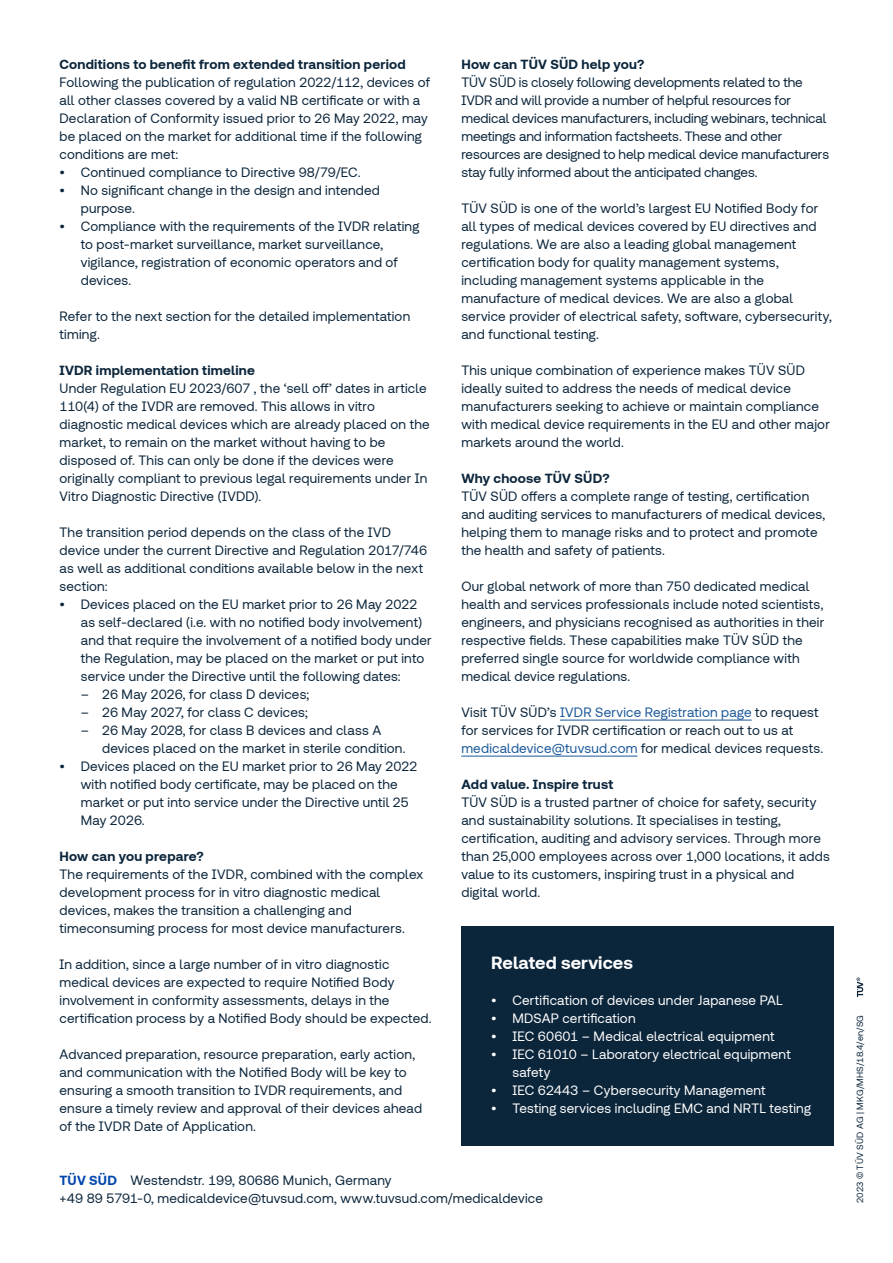
<style>
.page{position:relative;width:893px;height:1263px;background:#fff}
.page>*{position:absolute;margin:0;border:0;box-sizing:border-box;transform-origin:0 0}
.t1{font:700 18px "TUVSUD Pro";letter-spacing:.005em;color:#fff}
.t2{font:13.5px/18px "TUVSUD Pro";letter-spacing:.015em;color:#0b253b}
.t3{font:13.5px/18px "TUVSUD Pro";letter-spacing:-.005em;color:#0b253b}
.t4{font:13.5px/18px "TUVSUD Pro";letter-spacing:.015em;color:#fff}
.t5{font:700 13.5px "TUVSUD Pro";letter-spacing:.015em;color:#0b253b}
.t6{font:9px "TUVSUD Pro";letter-spacing:.025em;color:#0b253b}
.s1{color:#1b5899}
.s2{font-weight:700;color:#0046ad}
</style>
<div class="page">
<hr style="left:560px;top:720px;width:192px;height:1px;background:#1b5899">
<hr style="left:461px;top:756px;width:176px;height:1px;background:#1b5899">
<div style="left:461px;top:927px;width:372px;height:219px;background:#0b253b"></div>
<svg style="left:857px;top:977px;width:6px;height:20px"></svg>
<p class="t5" style="left:60px;top:57px;width:348px">Conditions to benefit from extended transition period</p>
<p class="t2" style="left:60px;top:74px;width:372px">Following the publication of regulation 2022/112, devices of all other classes covered by a valid NB certificate or with a Declaration of Conformity issued prior to 26 May 2022, may be placed on the market for additional time if the following conditions are met:</p>
<p class="t2" style="left:60px;top:164px;width:303px">• Continued compliance to Directive 98/79/EC.</p>
<p class="t2" style="left:81px;top:182px;width:301px;text-indent:-21px">• No significant change in the design and intended purpose.</p>
<p class="t2" style="left:81px;top:218px;width:340px;text-indent:-21px">• Compliance with the requirements of the IVDR relating to post-market surveillance, market surveillance, vigilance, registration of economic operators and of devices.</p>
<p class="t2" style="left:60px;top:308px;width:352px">Refer to the next section for the detailed implementation timing.</p>
<p class="t5" style="left:60px;top:363px;width:197px">IVDR implementation timeline</p>
<p class="t2" style="left:60px;top:380px;width:372px">Under Regulation EU 2023/607 , the ‘sell off’ dates in article 110(4) of the IVDR are removed. This allows in vitro diagnostic medical devices which are already placed on the market, to remain on the market without having to be disposed of. This can only be done if the devices were originally compliant to previous legal requirements under In Vitro Diagnostic Directive (IVDD).</p>
<p class="t2" style="left:60px;top:524px;width:369px">The transition period depends on the class of the IVD device under the current Directive and Regulation 2017/746 as well as additional conditions available below in the next section:</p>
<p class="t2" style="left:81px;top:596px;width:352px;text-indent:-21px">• Devices placed on the EU market prior to 26 May 2022 as self-declared (i.e. with no notified body involvement) and that require the involvement of a notified body under the Regulation, may be placed on the market or put into service under the Directive until the following dates:</p>
<p class="t2" style="left:81px;top:686px;width:230px">– 26 May 2026, for class D devices;</p>
<p class="t2" style="left:81px;top:704px;width:229px">– 26 May 2027, for class C devices;</p>
<p class="t2" style="left:102px;top:722px;width:305px;text-indent:-21px">– 26 May 2028, for class B devices and class A devices placed on the market in sterile condition.</p>
<p class="t2" style="left:81px;top:758px;width:338px;text-indent:-21px">• Devices placed on the EU market prior to 26 May 2022 with notified body certificate, may be placed on the market or put into service under the Directive until 25<br>May 2026.</p>
<p class="t5" style="left:60px;top:849px;width:146px">How can you prepare?</p>
<p class="t2" style="left:60px;top:866px;width:365px">The requirements of the IVDR, combined with the complex development process for in vitro diagnostic medical devices, makes the transition a challenging and timeconsuming process for most device manufacturers.</p>
<p class="t2" style="left:60px;top:955px;width:374px">In addition, since a large number of in vitro diagnostic medical devices are expected to require Notified Body involvement in conformity assessments, delays in the certification process by a Notified Body should be expected.</p>
<p class="t2" style="left:60px;top:1045px;width:364px">Advanced preparation, resource preparation, early action, and communication with the Notified Body will be key to ensuring a smooth transition to IVDR requirements, and ensure a timely review and approval of their devices ahead of the IVDR Date of Application.</p>
<p class="t5" style="left:461px;top:57px;width:185px">How can TÜV SÜD help you?</p>
<p class="t3" style="left:461px;top:74px;width:369px">TÜV SÜD is closely following developments related to the IVDR and will provide a number of helpful resources for medical devices manufacturers, including webinars, technical meetings and information factsheets. These and other resources are designed to help medical device manufacturers stay fully informed about the anticipated changes.</p>
<p class="t2" style="left:461px;top:200px;width:372px">TÜV SÜD is one of the world’s largest EU Notified Body for all types of medical devices covered by EU directives and regulations. We are also a leading global management certification body for quality management systems, including management systems applicable in the manufacture of medical devices. We are also a global service provider of electrical safety, software, cybersecurity, and functional testing.</p>
<p class="t2" style="left:461px;top:362px;width:370px">This unique combination of experience makes TÜV SÜD ideally suited to address the needs of medical device manufacturers seeking to achieve or maintain compliance with medical device requirements in the EU and other major markets around the world.</p>
<p class="t5" style="left:461px;top:471px;width:150px">Why choose TÜV SÜD?</p>
<p class="t2" style="left:461px;top:488px;width:365px">TÜV SÜD offers a complete range of testing, certification and auditing services to manufacturers of medical devices, helping them to manage risks and to protect and promote the health and safety of patients.</p>
<p class="t2" style="left:461px;top:578px;width:364px">Our global network of more than 750 dedicated medical health and services professionals include noted scientists, engineers, and physicians recognised as authorities in their respective fields. These capabilities make TÜV SÜD the preferred single source for worldwide compliance with medical device regulations.</p>
<p class="t2" style="left:461px;top:704px;width:363px">Visit TÜV SÜD’s <span class="s1">IVDR Service Registration page</span> to request for services for IVDR certification or reach out to us at <span class="s1">medicaldevice@tuvsud.com</span> for medical devices requests.</p>
<p class="t5" style="left:461px;top:777px;width:154px">Add value. Inspire trust</p>
<p class="t2" style="left:461px;top:794px;width:370px">TÜV SÜD is a trusted partner of choice for safety, security and sustainability solutions. It specialises in testing, certification, auditing and advisory services. Through more than 25,000 employees across over 1,000 locations, it adds value to its customers, inspiring trust in a physical and digital world.</p>
<h1 class="t1" style="left:491px;top:953px;width:143px">Related services</h1>
<p class="t4" style="left:491px;top:992px;width:293px">• Certification of devices under Japanese PAL</p>
<p class="t4" style="left:491px;top:1010px;width:146px">• MDSAP certification</p>
<p class="t4" style="left:491px;top:1028px;width:285px">• IEC 60601 – Medical electrical equipment</p>
<p class="t4" style="left:512px;top:1046px;width:280px;text-indent:-21px">• IEC 61010 – Laboratory electrical equipment safety</p>
<p class="t4" style="left:491px;top:1082px;width:276px">• IEC 62443 – Cybersecurity Management</p>
<p class="t4" style="left:491px;top:1100px;width:321px">• Testing services including EMC and NRTL testing</p>
<p class="t2" style="left:60px;top:1172px;width:485px"><span class="s2">TÜV SÜD</span> Westendstr. 199, 80686 Munich, Germany<br>+49 89 5791-0, medicaldevice@tuvsud.com, www.tuvsud.com/medicaldevice</p>
<p class="t6" style="left:855px;top:1203px;width:190px;rotate:-90deg">2023 © TÜV SÜD AG | MKG/MHS/18.4/en/SG</p>
</div>
